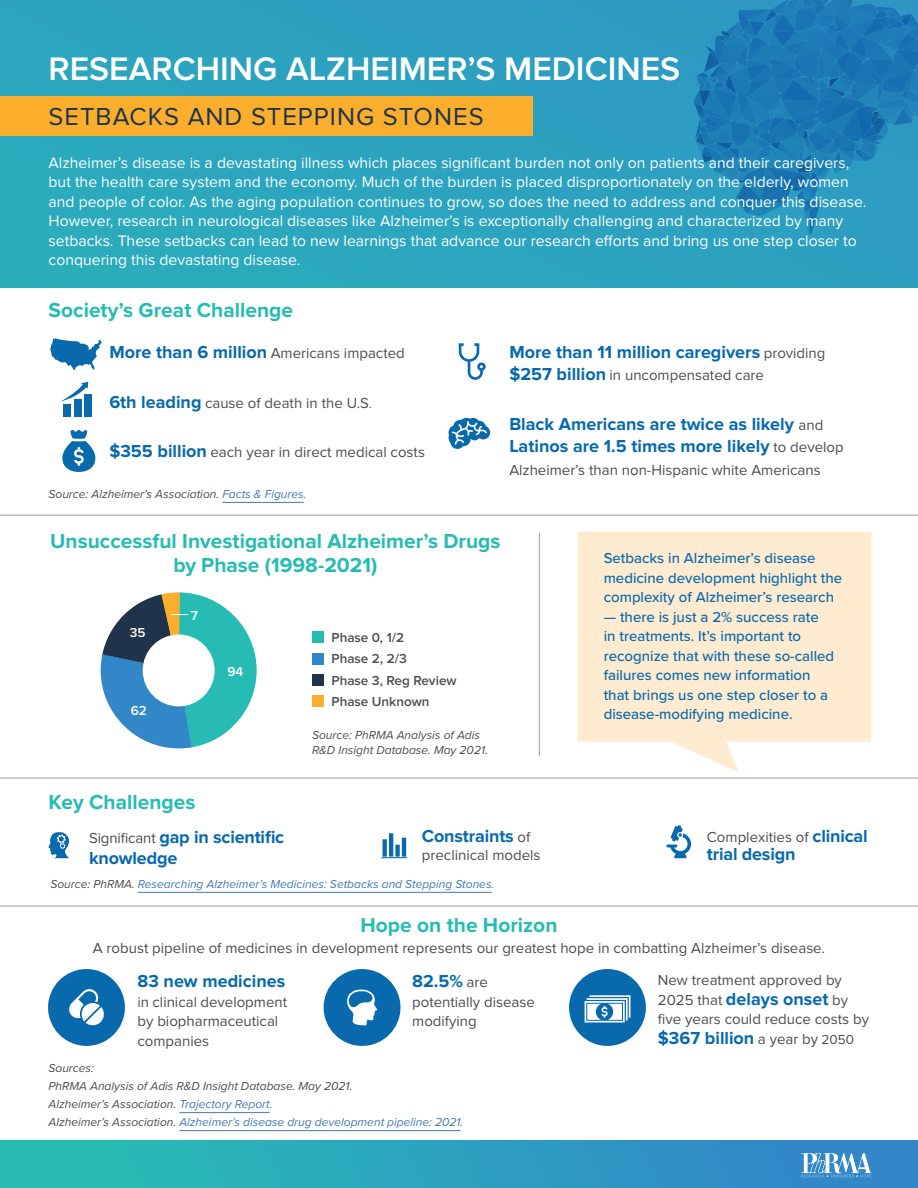
<style>
.page{position:relative;width:918px;height:1188px;background:#fff}
.page>*{position:absolute;margin:0;border:0;box-sizing:border-box;transform-origin:0 0}
.t1{font:600 33.75px "Proxima Nova";color:#fff}
.t2{font:25.5px "Proxima Nova";letter-spacing:.04em;color:#1f334a}
.t3{font:700 21px/24px "Proxima Nova";color:#26bcb4;text-align:center}
.t4{font:700 18px/22.5px "Proxima Nova";color:#086aac}
.t5{font:15.75px/19.5px "Proxima Nova";color:#fff}
.t6{font:15px/19.5px "Proxima Nova";color:#4d4d4f}
.t7{font:500 15px/19.5px "Proxima Nova";color:#086aac}
.t8{font:600 13.5px/21.1px "Proxima Nova";color:#4d4d4f}
.t9{font:600 13.5px "Proxima Nova";color:#fff}
.t10{font:italic 12px/18px "Proxima Nova";color:#4d4d4f}
.t11{font:italic 12px "Proxima Nova";color:#4379b5}
.s1{font-weight:700;font-size:18px;color:#086aac}
.s2{font-size:13.5px}
.s3{color:#4379b5}
.s4{font-weight:400;font-size:15px;color:#4d4d4f}
.s5{color:#4d4d4f}
.s6{color:#58595b}
.s7{font-weight:400;font-size:13.5px;color:#4d4d4f}
</style>
<div class="page">
<div style="left:0;top:0;width:918px;height:287px;background:#2ca3bf"></div>
<div style="left:0;top:1141px;width:918px;height:47px;background:linear-gradient(to right,#26c1b3,#3381cb)"></div>
<svg style="left:578px;top:531px;width:293px;height:241px;fill:#ffebd0"></svg>
<svg style="left:801px;top:1153px;width:70px;height:24px"></svg>
<hr style="left:0;top:515px;width:918px;height:1px;background:#9d9fa2">
<hr style="left:0;top:906px;width:918px;height:1px;background:#9d9fa2">
<hr style="left:539px;top:533px;width:1px;height:224px;background:#9d9fa2">
<hr style="left:0;top:778px;width:918px;height:1px;background:#9d9fa2">
<div style="left:63px;top:404px;width:8px;height:13px;background:#086aac"></div>
<div style="left:74px;top:399px;width:7px;height:18px;background:#086aac"></div>
<div style="left:84px;top:394px;width:8px;height:23px;background:#086aac"></div>
<svg style="left:61px;top:382px;width:27px;height:19px"></svg>
<svg style="left:62px;top:430px;width:33px;height:42px"></svg>
<svg style="left:459px;top:343px;width:27px;height:37px"></svg>
<svg style="left:50px;top:338px;width:52px;height:32px"></svg>
<div style="left:48px;top:969px;width:77px;height:77px;background:#086aac;border-radius:50%"></div>
<svg style="left:694px;top:0;width:224px;height:234px"></svg>
<svg style="left:449px;top:418px;width:41px;height:31px"></svg>
<div style="left:569px;top:969px;width:77px;height:77px;background:#086aac;border-radius:50%"></div>
<svg style="left:48px;top:832px;width:21px;height:26px"></svg>
<svg style="left:381px;top:833px;width:26px;height:25px"></svg>
<svg style="left:666px;top:825px;width:25px;height:33px"></svg>
<div style="left:324px;top:969px;width:77px;height:77px;background:#086aac;border-radius:50%"></div>
<svg style="left:347px;top:989px;width:30px;height:37px"></svg>
<svg style="left:69px;top:989px;width:35px;height:37px"></svg>
<svg style="left:585px;top:995px;width:45px;height:28px"></svg>
<div style="left:0;top:96px;width:532px;height:40px;background:#fbad2c"></div>
<div style="left:312px;top:632px;width:11px;height:11px;background:#26bcb4"></div>
<div style="left:312px;top:653px;width:11px;height:11px;background:#3187c8"></div>
<div style="left:312px;top:674px;width:11px;height:12px;background:#1f334a"></div>
<div style="left:312px;top:696px;width:11px;height:11px;background:#fbad2c"></div>
<hr style="left:138px;top:892px;width:354px;height:1px;background:#4379b5">
<hr style="left:179px;top:1112px;width:91px;height:1px;background:#4379b5">
<hr style="left:179px;top:1130px;width:282px;height:1px;background:#4379b5">
<svg style="left:101px;top:592px;width:156px;height:156px"></svg>
<hr style="left:222px;top:502px;width:82px;height:1px;background:#4379b5">
<h1 class="t1" style="left:49px;top:49px;width:633px">RESEARCHING ALZHEIMER’S MEDICINES</h1>
<h2 class="t2" style="left:49px;top:102px;width:437px">SETBACKS AND STEPPING STONES</h2>
<p class="t5" style="left:49px;top:153px;width:819px">Alzheimer’s disease is a devastating illness which places significant burden not only on patients and their caregivers, but the health care system and the economy. Much of the burden is placed disproportionately on the elderly, women and people of color. As the aging population continues to grow, so does the need to address and conquer this disease.<br>However, research in neurological diseases like Alzheimer’s is exceptionally challenging and characterized by many setbacks. These setbacks can lead to new learnings that advance our research efforts and bring us one step closer to conquering this devastating disease.</p>
<h3 class="t3" style="left:49px;top:299px;width:246px">Society’s Great Challenge</h3>
<p class="t6" style="left:109px;top:344px;width:297px"><span class="s1">More than 6 million</span> Americans impacted</p>
<p class="t6" style="left:109px;top:394px;width:264px"><span class="s1">6th leading</span> cause of death in the U.S<span class="s2">.</span></p>
<p class="t6" style="left:109px;top:443px;width:317px"><span class="s1">$355 billion</span> each year in direct medical costs</p>
<p class="t10" style="left:48px;top:484px;width:260px">Source: Alzheimer’s Association. <span class="s3">Facts &amp; Figures.</span></p>
<p class="t4" style="left:509px;top:342px;width:318px">More than 11 million caregivers <span class="s4">providing</span></p>
<p class="t6" style="left:509px;top:366px;width:256px"><span class="s1">$257 billion</span> in uncompensated care</p>
<p class="t4" style="left:509px;top:414px;width:336px">Black Americans are twice as likely <span class="s4">and<br></span>Latinos are 1.5 times more likely <span class="s4">to develop</span></p>
<p class="t6" style="left:509px;top:461px;width:313px">Alzheimer’s than non-Hispanic white Americans</p>
<h3 class="t3" style="left:50px;top:530px;width:452px">Unsuccessful Investigational Alzheimer’s Drugs by Phase (1998-2021)</h3>
<p class="t9" style="left:130px;top:624px;width:17px">35</p>
<p class="t9" style="left:131px;top:703px;width:18px">62</p>
<p class="t9" style="left:191px;top:607px;width:9px">7</p>
<p class="t9" style="left:228px;top:663px;width:17px">94</p>
<p class="t8" style="left:331px;top:628px;width:127px">Phase 0, 1/2<br>Phase 2, 2/3<br>Phase 3, Reg Review<br>Phase Unknown</p>
<p class="t10" style="left:312px;top:727px;width:177px;line-height:15px">Source: PhRMA Analysis of Adis<br>R&amp;D Insight Database. May 2021.</p>
<p class="t7" style="left:604px;top:548px;width:240px">Setbacks in Alzheimer’s disease medicine development highlight the complexity of Alzheimer’s research</p>
<p class="t7" style="left:604px;top:606px;width:232px">— there is just a 2% success rate in treatments. It’s important to recognize that with these so-called failures comes new information that brings us one step closer to a disease-modifying medicine.</p>
<h3 class="t3" style="left:49px;top:791px;width:148px">Key Challenges</h3>
<p class="t4" style="left:89px;top:827px;width:197px;line-height:21px"><span class="s4">Significant</span> gap in scientific knowledge</p>
<p class="t4" style="left:422px;top:826px;width:110px">Constraints <span class="s4">of</span></p>
<p class="t6" style="left:422px;top:845px;width:120px">preclinical models</p>
<p class="t11" style="left:50px;top:875px;width:445px"><span class="s5">Source: PhRMA.</span> Researching Alzheimer’s Medicines: Setbacks and Stepping Stones.</p>
<p class="t6" style="left:707px;top:828px;width:162px">Complexities of <span class="s1">clinical</span></p>
<p class="t4" style="left:707px;top:843px;width:90px">trial design</p>
<h3 class="t3" style="left:360px;top:914px;width:199px">Hope on the Horizon</h3>
<p class="t6" style="left:93px;top:938px;width:734px">A robust pipeline of medicines in development represents our greatest hope in combatting Alzheimer’s disease.</p>
<p class="t4" style="left:138px;top:971px;width:149px">83 new medicines</p>
<p class="t6" style="left:138px;top:993px;width:151px"><span class="s6">i</span>n clinical development by biopharmaceutical companies</p>
<p class="t4" style="left:412px;top:971px;width:77px">82.5% <span class="s4">are</span></p>
<p class="t6" style="left:412px;top:993px;width:124px">potentially disease modifying</p>
<p class="t10" style="left:48px;top:1059px;width:416px">Sources:<br>PhRMA Analysis of Adis R&amp;D Insight Database. May 2021.<br>Alzheimer’s Association. <span class="s3">Trajectory Report.<br></span>Alzheimer’s Association. <span class="s3">Alzheimer’s disease drug development pipeline: 2021.</span></p>
<p class="t6" style="left:658px;top:971px;width:186px">New treatment approved by</p>
<p class="t4" style="left:658px;top:988px;width:192px"><span class="s4">2025 that</span> delays onset <span class="s4">by</span></p>
<p class="t6" style="left:658px;top:1010px;width:213px">five years could reduce costs by</p>
<p class="t4" style="left:658px;top:1027px;width:198px">$367 billion <span class="s4">a year by</span> <span class="s7">2050</span></p>
</div>
